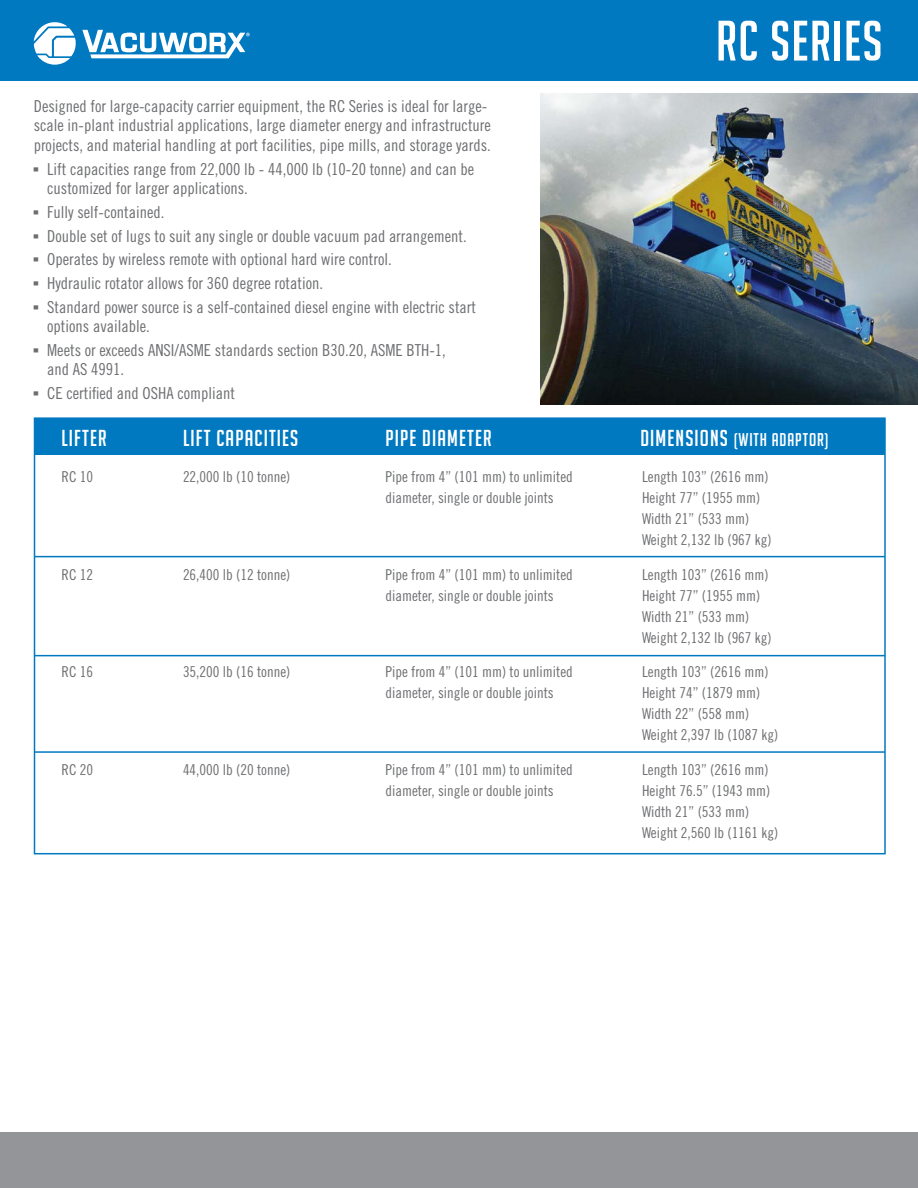
<style>
.page{position:relative;width:918px;height:1188px;background:#fff}
.page>*{position:absolute;margin:0;border:0;box-sizing:border-box;transform-origin:0 0}
.t1{font:55.5px "Big Noodle Titling";letter-spacing:.025em;color:#fff}
.t2{font:22.5px "Big Noodle Titling";letter-spacing:.05em;color:#fff}
.t3{font:18px "Big Noodle Titling";letter-spacing:.05em;color:#fff}
.t4{font:16.5px/19.5px "Trade Gothic Cond Eighteen";color:#6d6e71}
.t5{font:15px/21px "Trade Gothic Cond Eighteen";color:#6d6e71}
.s1{font-family:"Big Noodle Titling";font-size:22.5px}
.s2{font-size:22.5px}
</style>
<div class="page">
<div style="left:0;top:0;width:918px;height:81px;background:#0079c1"></div>
<svg style="left:34px;top:22px;width:42px;height:43px"></svg>
<svg style="left:82px;top:30px;width:168px;height:28px"></svg>
<img style="left:540px;top:93px;width:378px;height:312px">
<div style="left:0;top:1133px;width:918px;height:55px;background:#939598"></div>
<div style="left:34px;top:418px;width:851px;height:37px;background:#0079c1"></div>
<hr style="left:34px;top:556px;width:851px;height:1px;background:#0079c1">
<hr style="left:34px;top:655px;width:851px;height:1px;background:#0079c1">
<hr style="left:34px;top:751px;width:851px;height:2px;background:#0079c1">
<p class="t4" style="left:34px;top:96px;width:459px">Designed for large-capacity carrier equipment, the RC Series is ideal for large&shy;scale in-plant industrial applications, large diameter energy and infrastructure projects, and material handling at port facilities, pipe mills, and storage yards.</p>
<p class="t4" style="left:47px;top:159px;width:428px;text-indent:-13px"><span class="s1">•</span> Lift capacities range from 22,000 lb - 44,000 lb (10-20 tonne) and can be customized for larger applications.</p>
<p class="t4" style="left:34px;top:202px;width:132px"><span class="s1">•</span> Fully self-contained.</p>
<p class="t4" style="left:34px;top:226px;width:435px"><span class="s1">•</span> Double set of lugs to suit any single or double vacuum pad arrangement.</p>
<p class="t4" style="left:34px;top:249px;width:360px"><span class="s1">•</span> Operates by wireless remote with optional hard wire control.</p>
<p class="t4" style="left:34px;top:273px;width:291px"><span class="s1">•</span> Hydraulic rotator allows for 360 degree rotation.</p>
<p class="t4" style="left:47px;top:297px;width:430px;text-indent:-13px"><span class="s1">•</span> Standard power source is a self-contained diesel engine with electric start options available.</p>
<p class="t4" style="left:47px;top:340px;width:400px;text-indent:-13px"><span class="s1">•</span> Meets or exceeds ANSI/ASME standards section B30.20, ASME BTH-1, and AS 4991.</p>
<p class="t4" style="left:34px;top:383px;width:203px"><span class="s1">•</span> CE certified and OSHA compliant</p>
<h1 class="t1" style="left:716px;top:11px;width:168px">RC SERIES</h1>
<h2 class="t2" style="left:62px;top:426px;width:47px">LIFTER</h2>
<h2 class="t2" style="left:183px;top:426px;width:117px">LIFT CAPACITIES</h2>
<h2 class="t2" style="left:386px;top:426px;width:108px">PIPE DIAMETER</h2>
<p class="t3" style="left:640px;top:430px;width:190px"><span class="s2">DIMENSIONS</span> (WITH ADAPTOR)</p>
<p class="t5" style="left:62px;top:466px;width:33px">RC 10</p>
<p class="t5" style="left:183px;top:466px;width:109px">22,000 lb (10 tonne)</p>
<p class="t5" style="left:386px;top:466px;width:189px">Pipe from 4” (101 mm) to unlimited</p>
<p class="t5" style="left:642px;top:466px;width:128px">Length 103” (2616 mm)</p>
<p class="t5" style="left:386px;top:487px;width:170px">diameter, single or double joints</p>
<p class="t5" style="left:642px;top:487px;width:131px">Height 77” (1955 mm)<br>Width 21” (533 mm)<br>Weight 2,132 lb (967 kg)</p>
<p class="t5" style="left:62px;top:564px;width:33px">RC 12</p>
<p class="t5" style="left:183px;top:564px;width:109px">26,400 lb (12 tonne)</p>
<p class="t5" style="left:386px;top:564px;width:189px">Pipe from 4” (101 mm) to unlimited</p>
<p class="t5" style="left:642px;top:564px;width:128px">Length 103” (2616 mm)</p>
<p class="t5" style="left:386px;top:585px;width:170px">diameter, single or double joints</p>
<p class="t5" style="left:642px;top:585px;width:131px">Height 77” (1955 mm)<br>Width 21” (533 mm)<br>Weight 2,132 lb (967 kg)</p>
<p class="t5" style="left:62px;top:661px;width:33px">RC 16</p>
<p class="t5" style="left:183px;top:661px;width:109px">35,200 lb (16 tonne)</p>
<p class="t5" style="left:386px;top:661px;width:189px">Pipe from 4” (101 mm) to unlimited</p>
<p class="t5" style="left:642px;top:661px;width:128px">Length 103” (2616 mm)</p>
<p class="t5" style="left:386px;top:682px;width:170px">diameter, single or double joints</p>
<p class="t5" style="left:642px;top:682px;width:138px">Height 74” (1879 mm)<br>Width 22” (558 mm)<br>Weight 2,397 lb (1087 kg)</p>
<p class="t5" style="left:62px;top:759px;width:33px">RC 20</p>
<p class="t5" style="left:183px;top:759px;width:109px">44,000 lb (20 tonne)</p>
<p class="t5" style="left:386px;top:759px;width:189px">Pipe from 4” (101 mm) to unlimited</p>
<p class="t5" style="left:642px;top:759px;width:128px">Length 103” (2616 mm)</p>
<p class="t5" style="left:386px;top:780px;width:170px">diameter, single or double joints</p>
<p class="t5" style="left:642px;top:780px;width:138px">Height 76.5” (1943 mm)<br>Width 21” (533 mm)<br>Weight 2,560 lb (1161 kg)</p>
</div>
